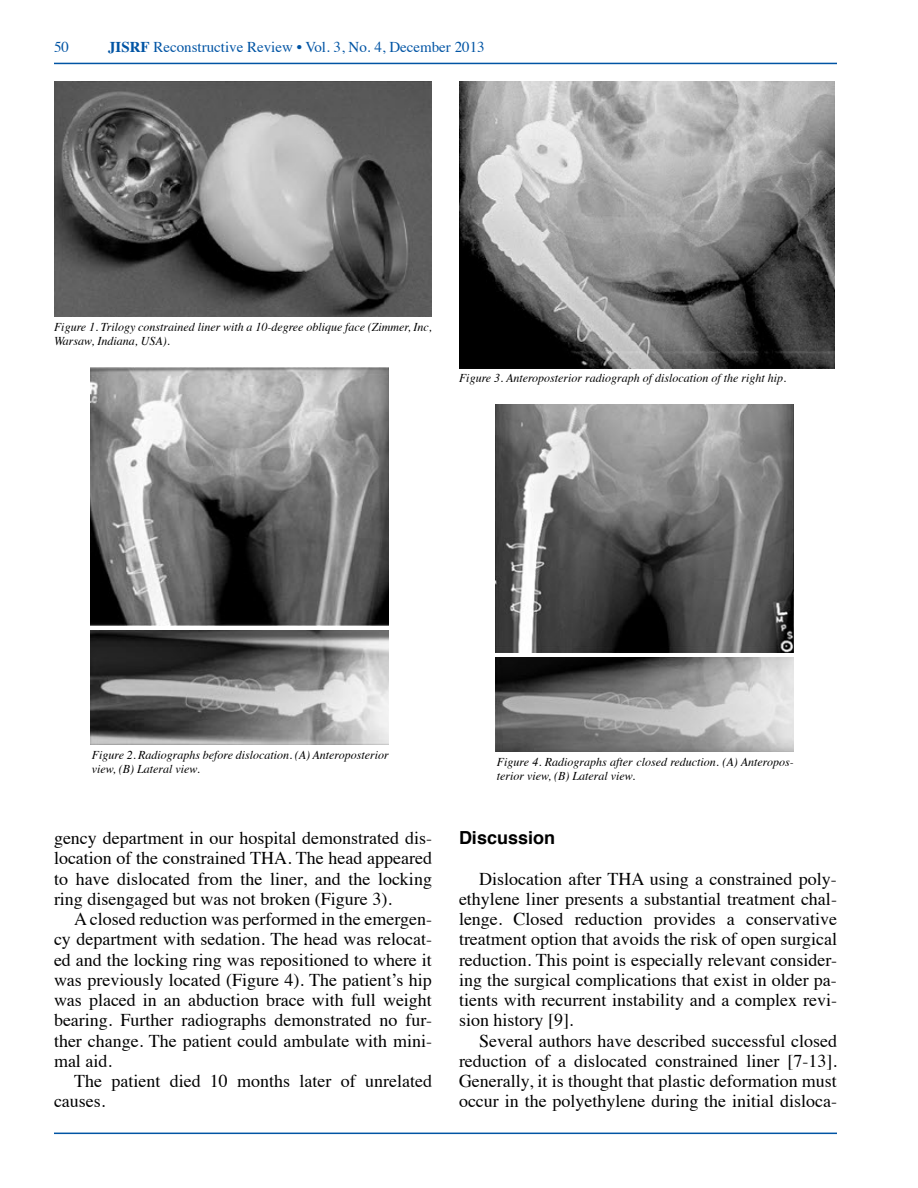
<style>
.page{position:relative;width:918px;height:1188px;background:#fff}
.page>*{position:absolute;margin:0;border:0;box-sizing:border-box;transform-origin:0 0}
.t1{font:18px/20.2px "Times";color:#000;text-align:justify}
.t2{font:700 18px "Helvetica";color:#000}
.t3{font:15px "Times";color:#0054a4}
.t4{font:italic 12px/14.2px "Times";color:#000}
.s1{font-weight:700}
</style>
<div class="page">
<hr style="left:54px;top:63px;width:783px;height:1px;background:#0054a4">
<hr style="left:54px;top:1133px;width:783px;height:1px;background:#0054a4">
<img style="left:54px;top:81px;width:378px;height:235px">
<img style="left:91px;top:367px;width:298px;height:259px">
<img style="left:91px;top:631px;width:298px;height:113px">
<img style="left:459px;top:81px;width:376px;height:287px">
<img style="left:496px;top:404px;width:297px;height:248px">
<img style="left:496px;top:657px;width:297px;height:95px">
<p class="t3" style="left:54px;top:33px;width:16px">50</p>
<p class="t3" style="left:108px;top:33px;width:378px"><span class="s1">JISRF</span> Reconstructive Review • Vol. 3, No. 4, December 2013</p>
<p class="t4" style="left:54px;top:319px;width:379px">Figure 1. Trilogy constrained liner with a 10-degree oblique face (Zimmer, Inc,<br>Warsaw, Indiana, USA).</p>
<p class="t4" style="left:459px;top:370px;width:329px">Figure 3. Anteroposterior radiograph of dislocation of the right hip.</p>
<p class="t4" style="left:92px;top:747px;width:299px">Figure 2. Radiographs before dislocation. (A) Anteroposterior view, (B) Lateral view.</p>
<p class="t1" style="left:54px;top:826px;width:380px">gency department in our hospital demonstrated dis&shy;location of the constrained THA. The head appeared to have dislocated from the liner, and the locking ring disengaged but was not broken (Figure 3).</p>
<p class="t1" style="left:54px;top:907px;width:380px;text-indent:20px">A closed reduction was performed in the emergen&shy;cy department with sedation. The head was relocat&shy;ed and the locking ring was repositioned to where it was previously located (Figure 4). The patient’s hip was placed in an abduction brace with full weight bearing. Further radiographs demonstrated no fur&shy;ther change. The patient could ambulate with mini&shy;mal aid.</p>
<p class="t1" style="left:54px;top:1069px;width:380px;text-indent:20px">The patient died 10 months later of unrelated causes.</p>
<p class="t4" style="left:497px;top:754px;width:298px">Figure 4. Radiographs after closed reduction. (A) Anteropos&shy;terior view, (B) Lateral view.</p>
<p class="t2" style="left:459px;top:823px;width:98px">Discussion</p>
<p class="t1" style="left:459px;top:867px;width:380px;text-indent:20px">Dislocation after THA using a constrained poly&shy;ethylene liner presents a substantial treatment chal&shy;lenge. Closed reduction provides a conservative treatment option that avoids the risk of open surgical reduction. This point is especially relevant consider&shy;ing the surgical complications that exist in older pa&shy;tients with recurrent instability and a complex revi&shy;sion history [9].</p>
<p class="t1" style="left:459px;top:1029px;width:379px;text-indent:20px">Several authors have described successful closed reduction of a dislocated constrained liner [7-13].<br>Generally, it is thought that plastic deformation must occur in the polyethylene during the initial disloca-</p>
</div>
